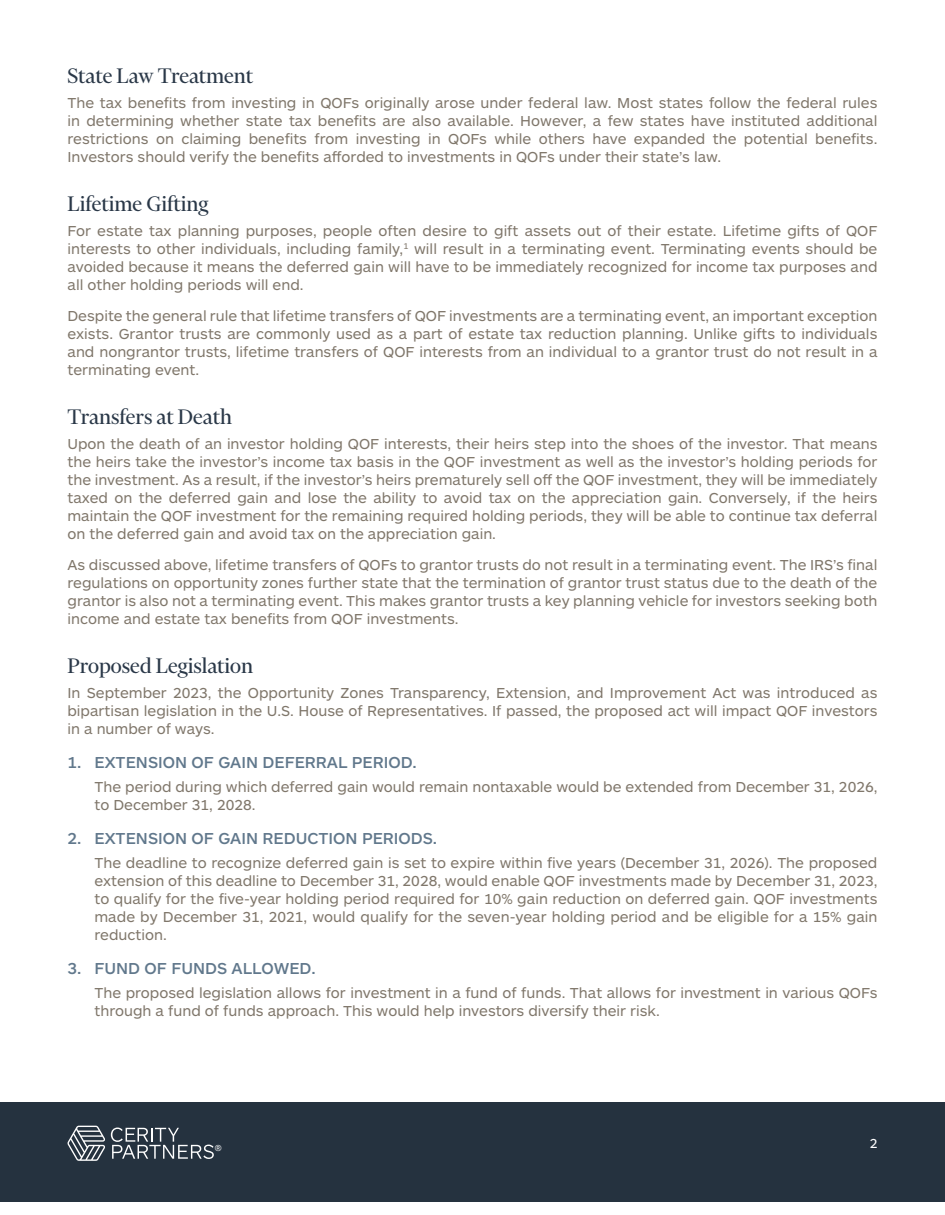
<style>
.page{position:relative;width:945px;height:1215px;background:#fff}
.page>*{position:absolute;margin:0;border:0;box-sizing:border-box;transform-origin:0 0}
.Cerity_-_bodytext_subhead{font:24px "Financier Display";color:#2a3848}
.t1{font:500 16.5px "ARS Maquette Pro";color:#61788c}
.Cerity_-_bodytext{font:15px/18px "ARS Maquette Pro";color:#80776b;text-align:justify}
.Cerity_-_bodytext_indented{font:15px/18px "ARS Maquette Pro";color:#80776b}
.t2{font:13.5px "ARS Maquette Pro";color:#fff}
.t3{font:9px "ARS Maquette Pro";color:#fff}
</style>
<div class="page">
<div style="left:0;top:1102px;width:945px;height:100px;background:#25323f"></div>
<svg style="left:111px;top:1128px;width:103px;height:31px"></svg>
<svg style="left:68px;top:1126px;width:37px;height:34px"></svg>
<p class="Cerity_-_bodytext_subhead" style="left:68px;top:63px;width:187px">State Law Treatment</p>
<p class="Cerity_-_bodytext" style="left:68px;top:93px;width:812px">The tax benefits from investing in QOFs originally arose under federal law. Most states follow the federal rules in determining whether state tax benefits are also available. However, a few states have instituted additional restrictions on claiming benefits from investing in QOFs while others have expanded the potential benefits.<br>Investors should verify the benefits afforded to investments in QOFs under their state’s law.</p>
<p class="Cerity_-_bodytext_subhead" style="left:68px;top:191px;width:142px">Lifetime Gifting</p>
<p class="Cerity_-_bodytext" style="left:68px;top:221px;width:812px">For estate tax planning purposes, people often desire to gift assets out of their estate. Lifetime gifts of QOF interests to other individuals, including family,<sup>1</sup> will result in a terminating event. Terminating events should be avoided because it means the deferred gain will have to be immediately recognized for income tax purposes and all other holding periods will end.</p>
<p class="Cerity_-_bodytext" style="left:68px;top:306px;width:812px">Despite the general rule that lifetime transfers of QOF investments are a terminating event, an important exception exists. Grantor trusts are commonly used as a part of estate tax reduction planning. Unlike gifts to individuals and nongrantor trusts, lifetime transfers of QOF interests from an individual to a grantor trust do not result in a terminating event.</p>
<p class="Cerity_-_bodytext_subhead" style="left:68px;top:404px;width:166px">Transfers at Death</p>
<p class="Cerity_-_bodytext" style="left:68px;top:434px;width:812px">Upon the death of an investor holding QOF interests, their heirs step into the shoes of the investor. That means the heirs take the investor’s income tax basis in the QOF investment as well as the investor’s holding periods for the investment. As a result, if the investor’s heirs prematurely sell off the QOF investment, they will be immediately taxed on the deferred gain and lose the ability to avoid tax on the appreciation gain. Conversely, if the heirs maintain the QOF investment for the remaining required holding periods, they will be able to continue tax deferral on the deferred gain and avoid tax on the appreciation gain.</p>
<p class="Cerity_-_bodytext" style="left:68px;top:556px;width:812px">As discussed above, lifetime transfers of QOFs to grantor trusts do not result in a terminating event. The IRS’s final regulations on opportunity zones further state that the termination of grantor trust status due to the death of the grantor is also not a terminating event. This makes grantor trusts a key planning vehicle for investors seeking both income and estate tax benefits from QOF investments.</p>
<p class="Cerity_-_bodytext_subhead" style="left:68px;top:654px;width:187px">Proposed Legislation</p>
<p class="Cerity_-_bodytext" style="left:68px;top:683px;width:812px">In September 2023, the Opportunity Zones Transparency, Extension, and Improvement Act was introduced as bipartisan legislation in the U.S. House of Representatives. If passed, the proposed act will impact QOF investors in a number of ways.</p>
<p class="t1" style="left:68px;top:751px;width:351px">1. EXTENSION OF GAIN DEFERRAL PERIOD.</p>
<p class="Cerity_-_bodytext_indented" style="left:94px;top:777px;width:785px">The period during which deferred gain would remain nontaxable would be extended from December 31, 2026, to December 31, 2028.</p>
<p class="t1" style="left:68px;top:827px;width:371px">2. EXTENSION OF GAIN REDUCTION PERIODS.</p>
<p class="Cerity_-_bodytext_indented" style="left:94px;top:853px;width:785px;text-align:justify">The deadline to recognize deferred gain is set to expire within five years (December 31, 2026). The proposed extension of this deadline to December 31, 2028, would enable QOF investments made by December 31, 2023, to qualify for the five-year holding period required for 10% gain reduction on deferred gain. QOF investments made by December 31, 2021, would qualify for the seven-year holding period and be eligible for a 15% gain reduction.</p>
<p class="t1" style="left:68px;top:957px;width:250px">3. FUND OF FUNDS ALLOWED.</p>
<p class="Cerity_-_bodytext_indented" style="left:94px;top:983px;width:785px">The proposed legislation allows for investment in a fund of funds. That allows for investment in various QOFs through a fund of funds approach. This would help investors diversify their risk.</p>
<p class="t3" style="left:215px;top:1142px;width:8px">®</p>
<p class="t2" style="left:870px;top:1135px;width:9px">2</p>
</div>
